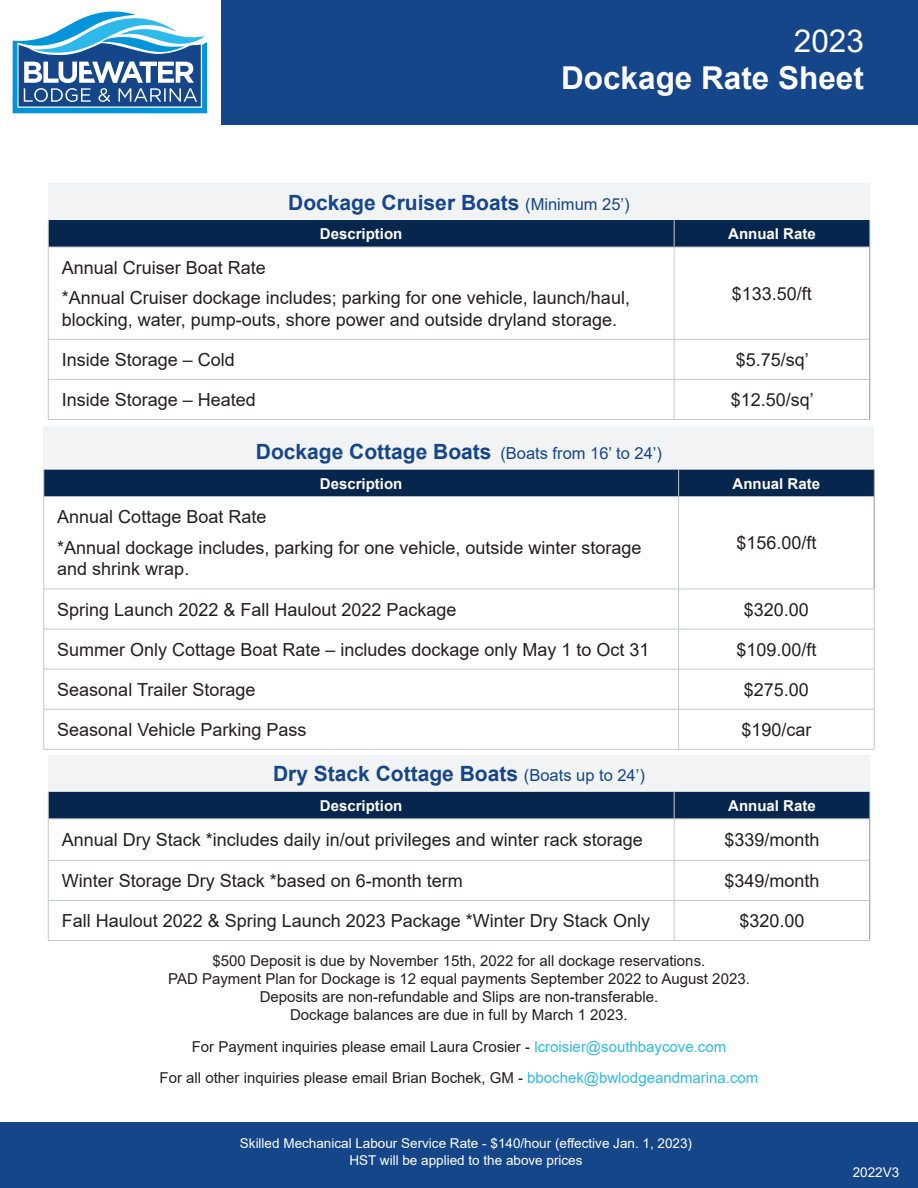
<style>
.page{position:relative;width:918px;height:1188px;background:#fff}
.page>*{position:absolute;margin:0;border:0;box-sizing:border-box;transform-origin:0 0}
.t1{font:700 31.5px "Arial";color:#fff}
.t2{font:31.5px "Arial";color:#fff}
.t3{font:700 21px "Arial";color:#15468a}
.t4{font:18px/21.6px "Arial";color:#231f20}
.t5{font:15px/18px "Arial";color:#231f20;text-align:center}
.t6{font:700 15px "Arial";color:#fff}
.t7{font:13.5px "Arial";color:#fff}
.s1{font-weight:400;font-size:16.5px}
.s2{color:#2dbaea}
</style>
<div class="page">
<div style="left:0;top:0;width:918px;height:124px;background:#15468a"></div>
<div style="left:0;top:0;width:220px;height:124px;background:#fff"></div>
<svg style="left:13px;top:11px;width:194px;height:102px"></svg>
<div style="left:0;top:1123px;width:918px;height:65px;background:#15468a"></div>
<div style="left:48px;top:184px;width:822px;height:36px;background:#f2f3f4"></div>
<hr style="left:674px;top:247px;width:196px;height:1px;background:#c7c8ca">
<hr style="left:674px;top:339px;width:196px;height:1px;background:#c7c8ca">
<hr style="left:674px;top:379px;width:196px;height:1px;background:#c7c8ca">
<hr style="left:674px;top:419px;width:196px;height:1px;background:#c7c8ca">
<hr style="left:48px;top:247px;width:626px;height:1px;background:#c7c8ca">
<hr style="left:48px;top:247px;width:1px;height:92px;background:#c7c8ca">
<hr style="left:674px;top:247px;width:1px;height:92px;background:#c7c8ca">
<hr style="left:48px;top:339px;width:626px;height:1px;background:#c7c8ca">
<hr style="left:48px;top:340px;width:1px;height:39px;background:#c7c8ca">
<hr style="left:674px;top:340px;width:1px;height:39px;background:#c7c8ca">
<hr style="left:48px;top:379px;width:626px;height:1px;background:#c7c8ca">
<hr style="left:48px;top:380px;width:1px;height:39px;background:#c7c8ca">
<hr style="left:674px;top:380px;width:1px;height:39px;background:#c7c8ca">
<hr style="left:48px;top:419px;width:626px;height:1px;background:#c7c8ca">
<div style="left:48px;top:220px;width:822px;height:27px;background:#07264e"></div>
<hr style="left:869px;top:247px;width:1px;height:92px;background:#939598">
<hr style="left:869px;top:339px;width:1px;height:40px;background:#939598">
<hr style="left:869px;top:379px;width:1px;height:40px;background:#939598">
<div style="left:44px;top:426px;width:830px;height:44px;background:#f2f3f4"></div>
<hr style="left:44px;top:497px;width:1px;height:92px;background:#c7c8ca">
<hr style="left:678px;top:497px;width:1px;height:92px;background:#c7c8ca">
<div style="left:44px;top:470px;width:831px;height:27px;background:#07264e"></div>
<hr style="left:874px;top:497px;width:1px;height:92px;background:#939598">
<hr style="left:44px;top:589px;width:635px;height:1px;background:#c7c8ca">
<hr style="left:44px;top:589px;width:1px;height:40px;background:#c7c8ca">
<hr style="left:679px;top:589px;width:195px;height:1px;background:#c7c8ca">
<hr style="left:678px;top:589px;width:1px;height:40px;background:#c7c8ca">
<hr style="left:874px;top:589px;width:1px;height:40px;background:#c7c8ca">
<hr style="left:44px;top:629px;width:635px;height:1px;background:#c7c8ca">
<hr style="left:44px;top:629px;width:1px;height:40px;background:#c7c8ca">
<hr style="left:44px;top:669px;width:635px;height:1px;background:#c7c8ca">
<hr style="left:44px;top:669px;width:1px;height:40px;background:#c7c8ca">
<hr style="left:44px;top:709px;width:635px;height:1px;background:#c7c8ca">
<hr style="left:44px;top:709px;width:1px;height:40px;background:#c7c8ca">
<hr style="left:44px;top:749px;width:635px;height:1px;background:#c7c8ca">
<hr style="left:679px;top:629px;width:195px;height:1px;background:#c7c8ca">
<hr style="left:678px;top:629px;width:1px;height:40px;background:#c7c8ca">
<hr style="left:874px;top:629px;width:1px;height:40px;background:#c7c8ca">
<hr style="left:679px;top:669px;width:195px;height:1px;background:#c7c8ca">
<hr style="left:678px;top:669px;width:1px;height:40px;background:#c7c8ca">
<hr style="left:874px;top:669px;width:1px;height:40px;background:#c7c8ca">
<hr style="left:679px;top:709px;width:195px;height:1px;background:#c7c8ca">
<hr style="left:678px;top:709px;width:1px;height:40px;background:#c7c8ca">
<hr style="left:874px;top:709px;width:1px;height:40px;background:#c7c8ca">
<hr style="left:679px;top:749px;width:195px;height:1px;background:#c7c8ca">
<div style="left:48px;top:756px;width:822px;height:36px;background:#f2f3f4"></div>
<hr style="left:674px;top:819px;width:196px;height:1px;background:#c7c8ca">
<hr style="left:674px;top:860px;width:196px;height:1px;background:#c7c8ca">
<hr style="left:674px;top:900px;width:196px;height:1px;background:#c7c8ca">
<hr style="left:674px;top:940px;width:196px;height:1px;background:#c7c8ca">
<hr style="left:48px;top:819px;width:626px;height:1px;background:#c7c8ca">
<hr style="left:48px;top:819px;width:1px;height:41px;background:#c7c8ca">
<hr style="left:674px;top:819px;width:1px;height:41px;background:#c7c8ca">
<hr style="left:48px;top:860px;width:626px;height:1px;background:#c7c8ca">
<hr style="left:48px;top:860px;width:1px;height:40px;background:#c7c8ca">
<hr style="left:674px;top:860px;width:1px;height:40px;background:#c7c8ca">
<hr style="left:48px;top:900px;width:626px;height:1px;background:#c7c8ca">
<hr style="left:48px;top:901px;width:1px;height:39px;background:#c7c8ca">
<hr style="left:674px;top:901px;width:1px;height:39px;background:#c7c8ca">
<hr style="left:48px;top:940px;width:626px;height:1px;background:#c7c8ca">
<div style="left:48px;top:792px;width:822px;height:27px;background:#07264e"></div>
<hr style="left:869px;top:819px;width:1px;height:41px;background:#939598">
<hr style="left:869px;top:860px;width:1px;height:40px;background:#939598">
<hr style="left:869px;top:900px;width:1px;height:40px;background:#939598">
<p class="t2" style="left:794px;top:19px;width:72px">2023</p>
<p class="t1" style="left:561px;top:56px;width:304px">Dockage Rate Sheet</p>
<p class="t3" style="left:288px;top:187px;width:343px">Dockage Cruiser Boats <span class="s1">(Minimum 25’)</span></p>
<p class="t6" style="left:320px;top:223px;width:84px">Description</p>
<p class="t6" style="left:728px;top:223px;width:89px">Annual Rate</p>
<p class="t4" style="left:62px;top:256px;width:206px">Annual Cruiser Boat Rate</p>
<p class="t4" style="left:62px;top:287px;width:570px">*Annual Cruiser dockage includes; parking for one vehicle, launch/haul, blocking, water, pump-outs, shore power and outside dryland storage.</p>
<p class="t4" style="left:732px;top:282px;width:82px">$133.50/ft</p>
<p class="t4" style="left:62px;top:349px;width:175px">Inside Storage – Cold</p>
<p class="t4" style="left:736px;top:349px;width:75px">$5.75/sq’</p>
<p class="t4" style="left:62px;top:389px;width:196px">Inside Storage – Heated</p>
<p class="t4" style="left:731px;top:389px;width:85px">$12.50/sq’</p>
<p class="t3" style="left:256px;top:437px;width:408px">Dockage Cottage Boats <span class="s1">(Boats from 16’ to 24’)</span></p>
<p class="t6" style="left:320px;top:473px;width:84px">Description</p>
<p class="t6" style="left:733px;top:473px;width:89px">Annual Rate</p>
<p class="t4" style="left:57px;top:506px;width:211px">Annual Cottage Boat Rate</p>
<p class="t4" style="left:57px;top:537px;width:586px">*Annual dockage includes, parking for one vehicle, outside winter storage and shrink wrap.</p>
<p class="t4" style="left:736px;top:532px;width:82px">$156.00/ft</p>
<p class="t4" style="left:57px;top:598px;width:401px">Spring Launch 2022 &amp; Fall Haulout 2022 Package</p>
<p class="t4" style="left:744px;top:598px;width:67px">$320.00</p>
<p class="t4" style="left:57px;top:638px;width:594px">Summer Only Cottage Boat Rate – includes dockage only May 1 to Oct 31</p>
<p class="t4" style="left:736px;top:638px;width:82px">$109.00/ft</p>
<p class="t4" style="left:57px;top:679px;width:200px">Seasonal Trailer Storage</p>
<p class="t4" style="left:744px;top:679px;width:67px">$275.00</p>
<p class="t4" style="left:57px;top:719px;width:251px">Seasonal Vehicle Parking Pass</p>
<p class="t4" style="left:741px;top:719px;width:72px">$190/car</p>
<p class="t3" style="left:273px;top:759px;width:373px">Dry Stack Cottage Boats <span class="s1">(Boats up to 24’)</span></p>
<p class="t6" style="left:320px;top:795px;width:84px">Description</p>
<p class="t6" style="left:728px;top:795px;width:89px">Annual Rate</p>
<p class="t4" style="left:62px;top:829px;width:583px">Annual Dry Stack *includes daily in/out privileges and winter rack storage</p>
<p class="t4" style="left:724px;top:829px;width:97px">$339/month</p>
<p class="t4" style="left:62px;top:870px;width:403px">Winter Storage Dry Stack *based on 6-month term</p>
<p class="t4" style="left:724px;top:870px;width:97px">$349/month</p>
<p class="t4" style="left:62px;top:910px;width:590px">Fall Haulout 2022 &amp; Spring Launch 2023 Package *Winter Dry Stack Only</p>
<p class="t4" style="left:739px;top:910px;width:67px">$320.00</p>
<p class="t5" style="left:168px;top:952px;width:583px">$500 Deposit is due by November 15th, 2022 for all dockage reservations.<br>PAD Payment Plan for Dockage is 12 equal payments September 2022 to August 2023.<br>Deposits are non-refundable and Slips are non-transferable.<br>Dockage balances are due in full by March 1 2023.</p>
<p class="t5" style="left:192px;top:1037px;width:536px">For Payment inquiries please email Laura Crosier - <span class="s2">lcroisier@southbaycove.com</span></p>
<p class="t5" style="left:160px;top:1069px;width:600px">For all other inquiries please email Brian Bochek, GM - <span class="s2">bbochek@bwlodgeandmarina.com</span></p>
<p class="t7" style="left:240px;top:1134px;width:454px">Skilled Mechanical Labour Service Rate - $140/hour (effective Jan. 1, 2023)</p>
<p class="t7" style="left:349px;top:1150px;width:235px">HST will be applied to the above prices</p>
<p class="t7" style="left:853px;top:1163px;width:48px">2022V3</p>
</div>
